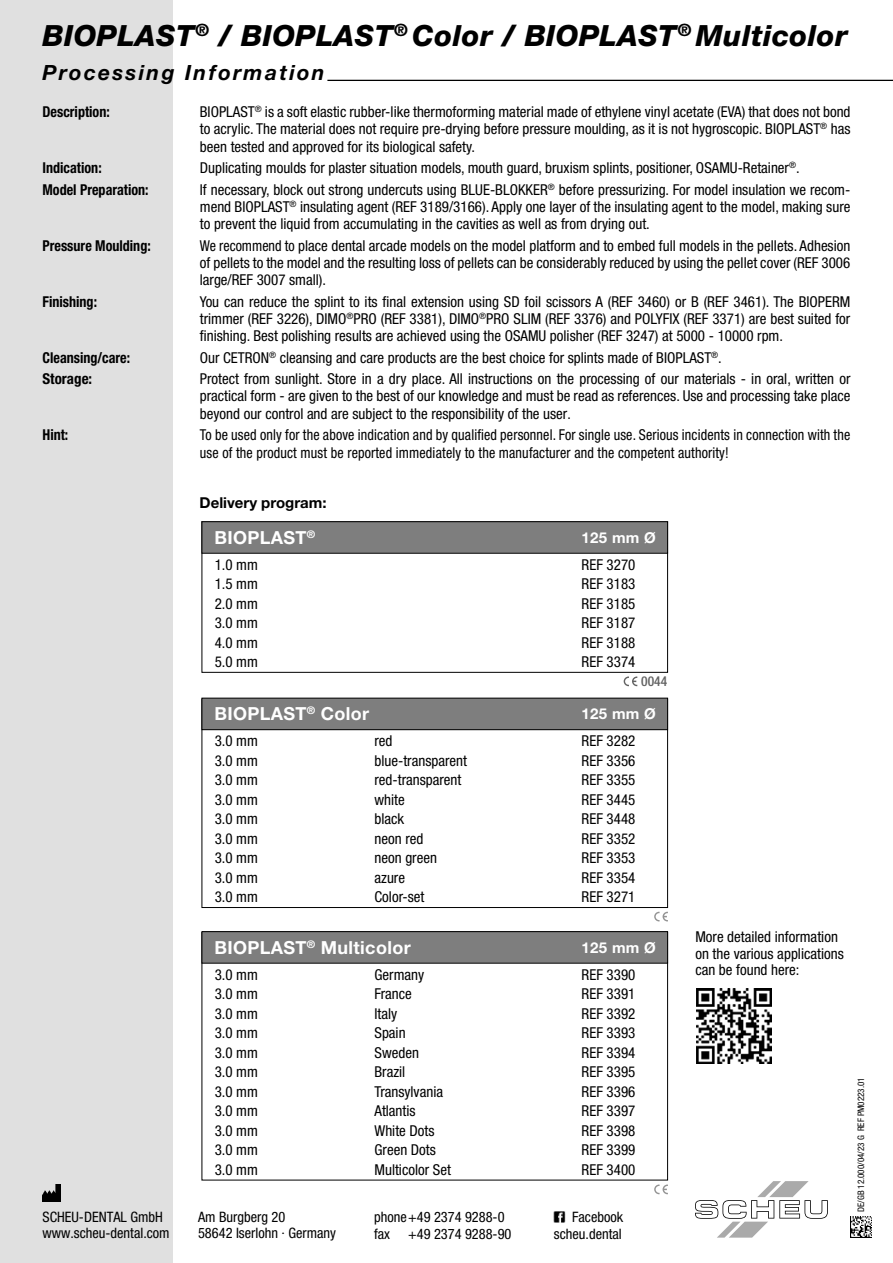
<style>
.page{position:relative;width:893px;height:1263px;background:#fff}
.page>*{position:absolute;margin:0;border:0;box-sizing:border-box;transform-origin:0 0}
.t1{font:italic 800 29.25px "Helvetica Neue LT Pro";letter-spacing:.015em;color:#000}
.t2{font:italic 700 21px "Helvetica Neue LT Pro";letter-spacing:.11em;color:#000}
.t3{font:700 18px "Helvetica Neue LT Pro";letter-spacing:.02em;color:#fff}
.t4{font:condensed 15px/19.5px "Helvetica Neue LT Pro";color:#000;text-align:justify}
.t5{font:condensed 15px/17.2px "Helvetica Neue LT Pro";color:#000;text-align:justify;scale:.94 1}
.t6{font:700 condensed 15px "Helvetica Neue LT Pro";color:#000;scale:.94 1}
.t7{font:700 15px "Helvetica Neue LT Pro";letter-spacing:.02em;color:#fff}
.t8{font:700 15px "Helvetica Neue LT Pro";color:#000}
.t9{font:700 condensed 15px "Helvetica Neue LT Pro";color:#000}
.t10{font:condensed 14.4px/16.5px "Helvetica Neue LT Pro";color:#000}
.t11{font:500 condensed 13.65px "Helvetica Neue LT Pro";color:#636363}
.t12{font:condensed 9px "Helvetica Neue LT Pro";color:#000}
</style>
<div class="page">
<div style="left:0;top:0;width:173px;height:1263px;background:#e0e0e0"></div>
<hr style="left:327px;top:80px;width:566px;height:1px;background:#000">
<svg style="left:554px;top:1211px;width:11px;height:11px"></svg>
<img style="left:43px;top:1185px;width:18px;height:16px">
<div style="left:202px;top:522px;width:466px;height:31px;background:#7e7e7e"></div>
<div style="left:202px;top:521px;width:466px;height:33px;border:1px solid #000"></div>
<div style="left:202px;top:932px;width:466px;height:31px;background:#7e7e7e"></div>
<div style="left:202px;top:931px;width:466px;height:32px;border:1px solid #000"></div>
<div style="left:202px;top:698px;width:466px;height:32px;background:#7e7e7e"></div>
<div style="left:202px;top:698px;width:466px;height:32px;border:1px solid #000"></div>
<svg style="left:654px;top:912px;width:14px;height:9px"></svg>
<svg style="left:654px;top:1184px;width:14px;height:10px"></svg>
<svg style="left:624px;top:676px;width:13px;height:10px"></svg>
<img style="left:696px;top:988px;width:75px;height:75px">
<img style="left:850px;top:1216px;width:22px;height:21px">
<svg style="left:695px;top:1181px;width:133px;height:56px"></svg>
<h1 class="t1" style="left:43px;top:18px;width:806px">BIOPLAST<sup>®</sup> / BIOPLAST<sup>®</sup> Color / BIOPLAST<sup>®</sup> Multicolor</h1>
<h2 class="t2" style="left:43px;top:60px;width:284px">Processing Information</h2>
<p class="t6" style="left:43px;top:103px;width:73px">Description:</p>
<p class="t4" style="left:200px;top:103px;width:652px;line-height:17.2px">BIOPLAST<sup>®</sup> is a soft elastic rubber-like thermoforming material made of ethylene vinyl acetate (EVA) that does not bond to acrylic. The material does not require pre-drying before pressure moulding, as it is not hygroscopic. BIOPLAST<sup>®</sup> has been tested and approved for its biological safety.</p>
<p class="t6" style="left:43px;top:159px;width:64px">Indication:</p>
<p class="t4" style="left:200px;top:158px;width:601px">Duplicating moulds for plaster situation models, mouth guard, bruxism splints, positioner, OSAMU-Retainer<sup>®</sup>.</p>
<p class="t6" style="left:43px;top:180px;width:114px">Model Preparation:</p>
<p class="t4" style="left:200px;top:180px;width:652px;line-height:17.2px">If necessary, block out strong undercuts using BLUE-BLOKKER<sup>®</sup> before pressurizing. For model insulation we recom&shy;mend BIOPLAST<sup>®</sup> insulating agent (REF 3189/3166). Apply one layer of the insulating agent to the model, making sure to prevent the liquid from accumulating in the cavities as well as from drying out.</p>
<p class="t6" style="left:43px;top:236px;width:117px">Pressure Moulding:</p>
<p class="t5" style="left:200px;top:236px;width:694px">We recommend to place dental arcade models on the model platform and to embed full models in the pellets. Adhesion of pellets to the model and the resulting loss of pellets can be considerably reduced by using the pellet cover (REF 3006 large/REF 3007 small).</p>
<p class="t6" style="left:43px;top:292px;width:60px">Finishing:</p>
<p class="t4" style="left:200px;top:292px;width:652px;line-height:17.2px">You can reduce the splint to its final extension using SD foil scissors A (REF 3460) or B (REF 3461). The BIOPERM trimmer (REF 3226), DIMO<sup>®</sup>PRO (REF 3381), DIMO<sup>®</sup>PRO SLIM (REF 3376) and POLYFIX (REF 3371) are best suited for finishing. Best polishing results are achieved using the OSAMU polisher (REF 3247) at 5000 - 10000 rpm.</p>
<p class="t6" style="left:43px;top:348px;width:95px">Cleansing/care:</p>
<p class="t4" style="left:200px;top:347px;width:524px">Our CETRON<sup>®</sup> cleansing and care products are the best choice for splints made of BIOPLAST<sup>®</sup>.</p>
<p class="t9" style="left:43px;top:370px;width:51px">Storage:</p>
<p class="t4" style="left:200px;top:370px;width:652px;line-height:17.2px">Protect from sunlight. Store in a dry place. All instructions on the processing of our materials - in oral, written or practical form - are given to the best of our knowledge and must be read as references. Use and processing take place beyond our control and are subject to the responsibility of the user.</p>
<p class="t6" style="left:43px;top:426px;width:29px">Hint:</p>
<p class="t5" style="left:200px;top:426px;width:693px;line-height:18px">To be used only for the above indication and by qualified personnel. For single use. Serious incidents in connection with the use of the product must be reported immediately to the manufacturer and the competent authority!</p>
<p class="t8" style="left:200px;top:493px;width:128px">Delivery program:</p>
<p class="t3" style="left:214px;top:526px;width:102px">BIOPLAST<sup>®</sup></p>
<p class="t7" style="left:582px;top:528px;width:76px">125 mm Ø</p>
<p class="t4" style="left:215px;top:554px;width:45px">1.0 mm 1.5 mm 2.0 mm 3.0 mm 4.0 mm 5.0 mm</p>
<p class="t4" style="left:582px;top:554px;width:55px">REF 3270<br>REF 3183<br>REF 3185<br>REF 3187<br>REF 3188<br>REF 3374</p>
<p class="t11" style="left:641px;top:673px;width:28px">0044</p>
<p class="t3" style="left:214px;top:702px;width:156px">BIOPLAST<sup>®</sup> Color</p>
<p class="t7" style="left:582px;top:705px;width:76px">125 mm Ø</p>
<p class="t4" style="left:215px;top:731px;width:45px">3.0 mm 3.0 mm 3.0 mm 3.0 mm 3.0 mm 3.0 mm 3.0 mm 3.0 mm 3.0 mm</p>
<p class="t4" style="left:374px;top:731px;width:94px;text-align:left">red blue-transparent red-transparent white<br>black<br>neon red<br>neon green azure<br>Color-set</p>
<p class="t4" style="left:582px;top:731px;width:55px">REF 3282<br>REF 3356<br>REF 3355<br>REF 3445<br>REF 3448<br>REF 3352<br>REF 3353<br>REF 3354<br>REF 3271</p>
<p class="t3" style="left:214px;top:936px;width:198px">BIOPLAST<sup>®</sup> Multicolor</p>
<p class="t7" style="left:582px;top:938px;width:76px">125 mm Ø</p>
<p class="t4" style="left:215px;top:964px;width:45px">3.0 mm 3.0 mm 3.0 mm 3.0 mm 3.0 mm 3.0 mm 3.0 mm 3.0 mm 3.0 mm 3.0 mm 3.0 mm</p>
<p class="t4" style="left:374px;top:964px;width:78px;text-align:left">Germany<br>France<br>Italy<br>Spain<br>Sweden<br>Brazil<br>Transylvania<br>Atlantis<br>White Dots<br>Green Dots<br>Multicolor Set</p>
<p class="t4" style="left:582px;top:964px;width:55px">REF 3390<br>REF 3391<br>REF 3392<br>REF 3393<br>REF 3394<br>REF 3395<br>REF 3396<br>REF 3397<br>REF 3398<br>REF 3399<br>REF 3400</p>
<p class="t10" style="left:43px;top:1208px;width:129px">SCHEU-DENTAL GmbH www.scheu-dental.com</p>
<p class="t10" style="left:374px;top:1209px;width:132px">phone+49 2374 9288-0 fax</p>
<p class="t10" style="left:198px;top:1208px;width:139px">Am Burgberg 20<br>58642 Iserlohn · Germany</p>
<p class="t10" style="left:408px;top:1225px;width:105px">+49 2374 9288-90</p>
<p class="t10" style="left:554px;top:1209px;width:71px;text-align:right">Facebook scheu.dental</p>
<p class="t4" style="left:695px;top:929px;width:150px;line-height:16.5px;text-align:left">More detailed information on the various applications can be found here:</p>
<p class="t12" style="left:856px;top:1212px;width:136px;rotate:-90deg">DE/GB 12.000/04/23 G REF PM0223.01</p>
</div>
